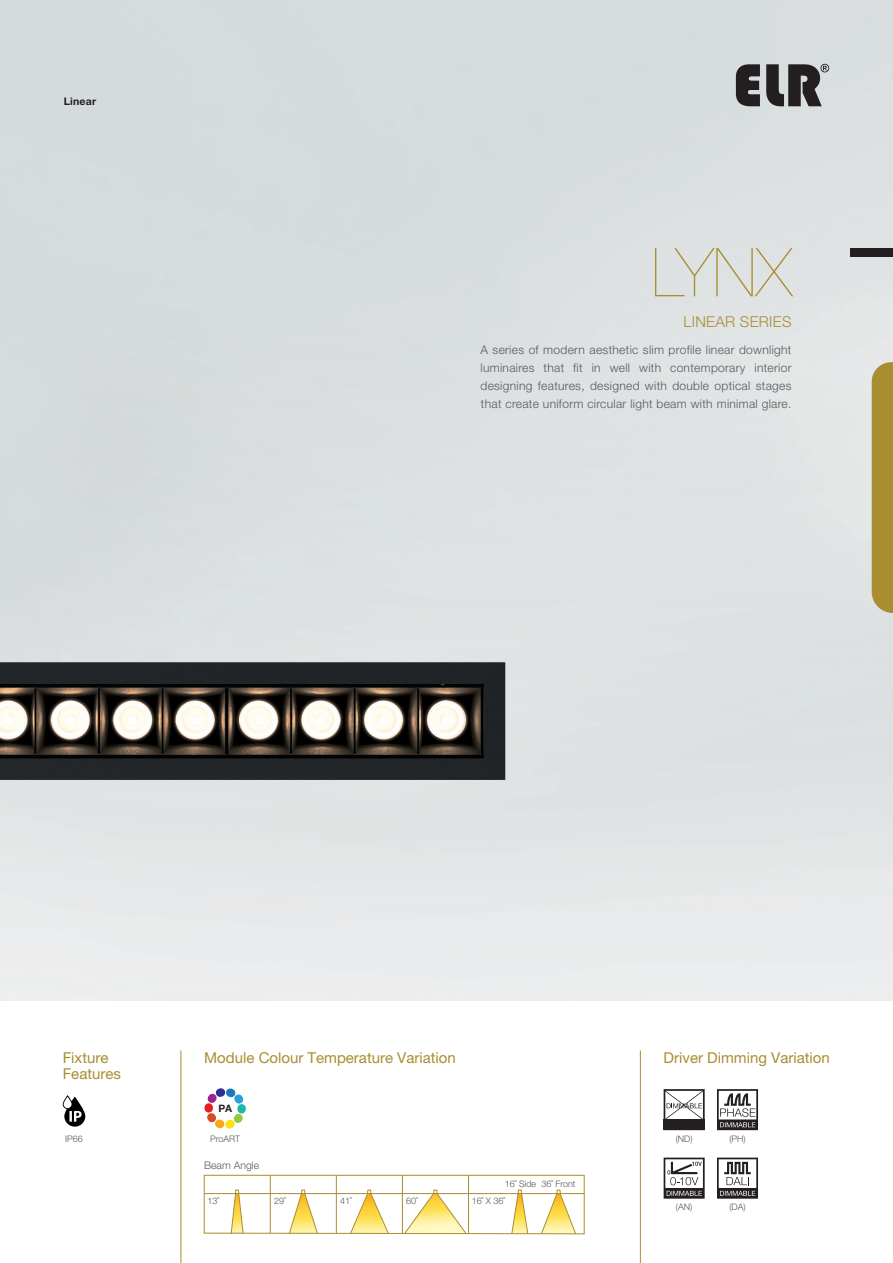
<style>
.page{position:relative;width:893px;height:1263px;background:#fff}
.page>*{position:absolute;margin:0;border:0;box-sizing:border-box;transform-origin:0 0}
.t1{font:200 67.5px "Helvetica Neue LT Std";color:#a98d31}
.t2{font:15px "Helvetica Neue LT Std";color:#a98d31}
.t3{font:300 15px "Helvetica Neue LT Std";letter-spacing:.02em;color:#a98d31}
.t4{font:300 12px/18px "Helvetica Neue LT Std";letter-spacing:.025em;color:#57585a;text-align:justify}
.t5{font:300 10.5px "Helvetica Neue LT Std";color:#57585a}
.t6{font:700 10.5px "Helvetica Neue LT Std";letter-spacing:.02em;color:#231f20}
.t7{font:700 10.2px "Helvetica Neue LT Std";color:#231f20}
.t8{font:300 9px "Helvetica Neue LT Std";color:#57585a}
</style>
<div class="page">
<img style="left:0;top:0;width:893px;height:1000px">
<div style="left:850px;top:248px;width:43px;height:9px;background:#231f20"></div>
<div style="left:872px;top:362px;width:21px;height:251px;background:#a98d31"></div>
<svg style="left:736px;top:64px;width:24px;height:42px"></svg>
<svg style="left:766px;top:64px;width:63px;height:42px;background:#646364"></svg>
<hr style="left:181px;top:1050px;width:1px;height:213px;background:#a98d31">
<hr style="left:640px;top:1050px;width:1px;height:213px;background:#a98d31">
<svg style="left:717px;top:1089px;width:41px;height:41px"></svg>
<svg style="left:664px;top:1157px;width:41px;height:42px"></svg>
<svg style="left:717px;top:1157px;width:41px;height:42px"></svg>
<svg style="left:664px;top:1089px;width:41px;height:41px"></svg>
<svg style="left:63px;top:1095px;width:22px;height:32px"></svg>
<svg style="left:203px;top:1174px;width:382px;height:60px"></svg>
<svg style="left:205px;top:1088px;width:41px;height:40px"></svg>
<img style="left:0;top:663px;width:508px;height:116px">
<p class="t6" style="left:64px;top:95px;width:34px">Linear</p>
<p class="t1" style="left:651px;top:233px;width:142px">LYNX</p>
<p class="t3" style="left:683px;top:313px;width:110px">LINEAR SERIES</p>
<p class="t4" style="left:480px;top:340px;width:312px">A series of modern aesthetic slim profile linear downlight luminaires that fit in well with contemporary interior designing features, designed with double optical stages that create uniform circular light beam with minimal glare.</p>
<p class="t2" style="left:204px;top:1048px;width:253px">Module Colour Temperature Variation</p>
<p class="t2" style="left:63px;top:1048px;width:47px">Fixture</p>
<p class="t2" style="left:664px;top:1048px;width:168px">Driver Dimming Variation</p>
<p class="t2" style="left:63px;top:1065px;width:60px">Features</p>
<p class="t8" style="left:65px;top:1133px;width:19px">IP66</p>
<p class="t7" style="left:218px;top:1102px;width:15px">PA</p>
<p class="t8" style="left:210px;top:1133px;width:32px">ProART</p>
<p class="t5" style="left:204px;top:1159px;width:57px">Beam Angle</p>
<p class="t8" style="left:505px;top:1178px;width:72px">16˚ Side 36˚ Front</p>
<p class="t8" style="left:207px;top:1195px;width:13px">13˚</p>
<p class="t8" style="left:274px;top:1195px;width:13px">29˚</p>
<p class="t8" style="left:340px;top:1195px;width:13px">41˚</p>
<p class="t8" style="left:406px;top:1195px;width:13px">60˚</p>
<p class="t8" style="left:472px;top:1195px;width:35px">16˚ X 36˚</p>
<p class="t8" style="left:676px;top:1133px;width:18px">(ND)</p>
<p class="t8" style="left:729px;top:1133px;width:18px">(PH)</p>
<p class="t8" style="left:676px;top:1201px;width:18px">(AN)</p>
<p class="t8" style="left:729px;top:1201px;width:18px">(DA)</p>
</div>
